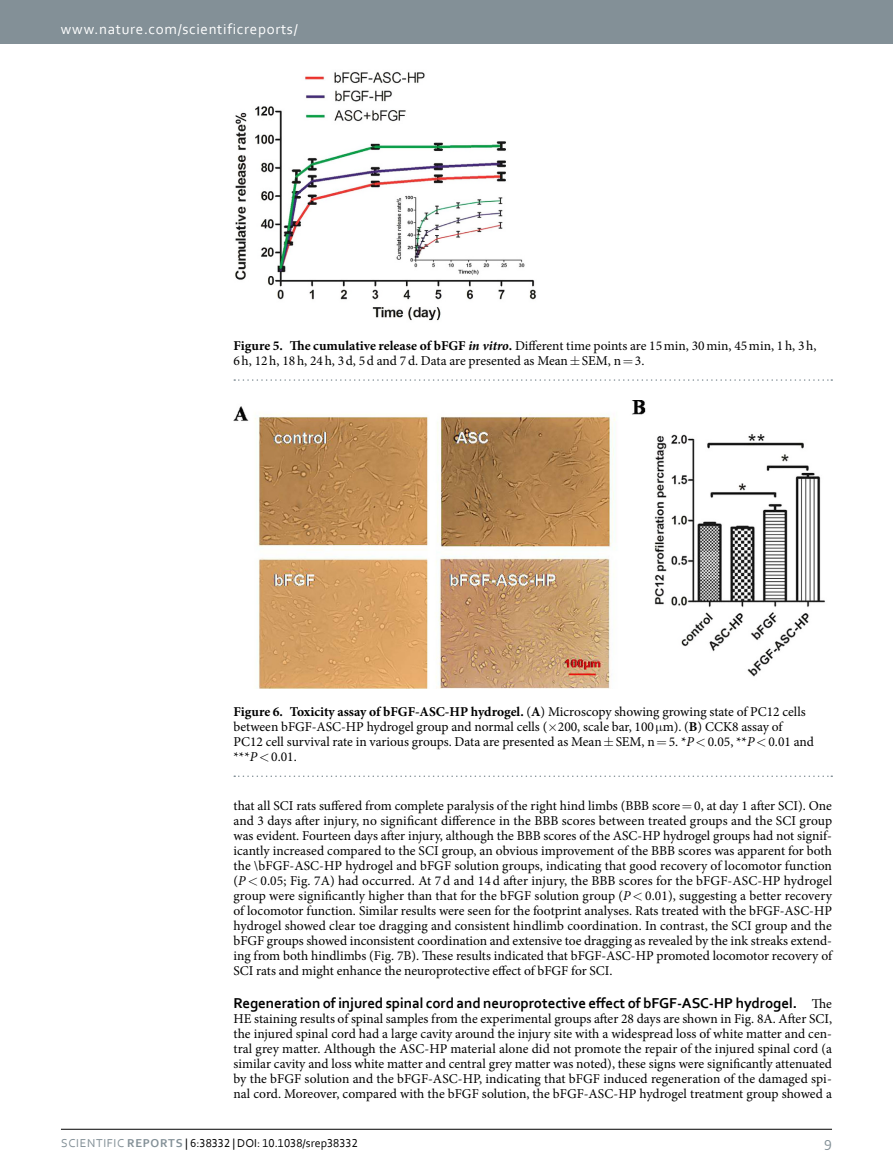
<style>
.page{position:relative;width:893px;height:1174px;background:#fff}
.page>*{position:absolute;margin:0;border:0;box-sizing:border-box;transform-origin:0 0}
.t1{font:700 15px "Ynttgw Corbel";letter-spacing:-.005em;color:#000}
.t2{font:15px "Nwllhk Corbel";letter-spacing:.045em;color:#fff}
.t3{font:15px "Sbldwt Corbel";color:#839097}
.t4{font:13.5px/15px "Xjyltl Minion Pro";color:#000;text-align:justify}
.t5{font:700 13.5px "Tckqhn Minion Pro";color:#000}
.t6{font:12px "Rknyth Fhlpqg Lgxcxm Shyfnk Srypmf Bxvmyc Corbel";color:#000}
.s1{font-family:"Tckqhn Minion Pro";font-weight:700}
.s2{font-family:"Rvhyrb Minion Pro";font-weight:700;font-style:italic}
.s3{font-family:"Xjyltl Minion Pro";font-weight:400}
.s4{font-family:"Ftsyxr Minion Pro";font-style:italic}
.s5{font-family:"Xjyltl Minion Pro";font-weight:400;font-size:13.5px}
.s6{font-family:"Vxwdsg Corbel";color:#839097}
.s7{font-family:"Fwktwb Corbel";font-weight:700;color:#839097}
</style>
<div class="page">
<div style="left:0;top:0;width:893px;height:43px;background:#839097"></div>
<hr style="left:61px;top:1129px;width:771px;height:1px;background:#000">
<img style="left:235px;top:72px;width:302px;height:249px">
<svg style="left:234px;top:379px;width:598px;height:2px"></svg>
<img style="left:233px;top:401px;width:592px;height:287px">
<svg style="left:234px;top:775px;width:598px;height:2px"></svg>
<p class="t2" style="left:61px;top:19px;width:238px">www.nature.com/scientificreports/</p>
<p class="t4" style="left:233px;top:338px;width:585px"><span class="s1">Figure 5. The cumulative release of bFGF</span> <span class="s2">in vitro</span><span class="s1">.</span> Different time points are 15min, 30min, 45min, 1h, 3h,<br>6h, 12h, 18h, 24h, 3d, 5d and 7d. Data are presented as Mean SEM, n 3.</p>
<p class="t5" style="left:233px;top:702px;width:574px">Figure 6. Toxicity assay of bFGF-ASC-HP hydrogel. <span class="s3">(</span>A<span class="s3">) Microscopy showing growing state of PC12 cells</span></p>
<p class="t4" style="left:233px;top:719px;width:582px;text-align:left">between bFGF-ASC-HP hydrogel group and normal cells ( 200, scale bar, 100 m). (<span class="s1">B</span>) CCK8 assay of<br>PC12 cell survival rate in various groups. Data are presented as Mean SEM, n 5. *<span class="s4">P</span> 0.05, **<span class="s4">P</span> 0.01 and ***<span class="s4">P</span> 0.01.</p>
<p class="t4" style="left:233px;top:798px;width:600px">that all SCI rats suffered from complete paralysis of the right hind limbs (BBB score 0, at day 1 after SCI). One and 3 days after injury, no significant difference in the BBB scores between treated groups and the SCI group was evident. Fourteen days after injury, although the BBB scores of the ASC-HP hydrogel groups had not signif&shy;icantly increased compared to the SCI group, an obvious improvement of the BBB scores was apparent for both the \bFGF-ASC-HP hydrogel and bFGF solution groups, indicating that good recovery of locomotor function (<span class="s4">P</span> 0.05; Fig. 7A) had occurred. At 7 d and 14 d after injury, the BBB scores for the bFGF-ASC-HP hydrogel group were significantly higher than that for the bFGF solution group (<span class="s4">P</span> 0.01), suggesting a better recovery of locomotor function. Similar results were seen for the footprint analyses. Rats treated with the bFGF-ASC-HP hydrogel showed clear toe dragging and consistent hindlimb coordination. In contrast, the SCI group and the bFGF groups showed inconsistent coordination and extensive toe dragging as revealed by the ink streaks extend&shy;ing from both hindlimbs (Fig. 7B). These results indicated that bFGF-ASC-HP promoted locomotor recovery of SCI rats and might enhance the neuroprotective effect of bFGF for SCI.</p>
<p class="t1" style="left:233px;top:993px;width:600px">Regeneration of injured spinal cord and neuroprotective effect of bFGF-ASC-HP hydrogel. <span class="s5">The</span></p>
<p class="t4" style="left:233px;top:1011px;width:600px">HE staining results of spinal samples from the experimental groups after 28 days are shown in Fig. 8A. After SCI, the injured spinal cord had a large cavity around the injury site with a widespread loss of white matter and cen&shy;tral grey matter. Although the ASC-HP material alone did not promote the repair of the injured spinal cord (a similar cavity and loss white matter and central grey matter was noted), these signs were significantly attenuated by the bFGF solution and the bFGF-ASC-HP, indicating that bFGF induced regeneration of the damaged spi&shy;nal cord. Moreover, compared with the bFGF solution, the bFGF-ASC-HP hydrogel treatment group showed a</p>
<p class="t6" style="left:61px;top:1135px;width:298px"><span class="s6">SCIENTIFIC</span> <span class="s7">REPORTS</span> | 6:38332 | DOI: 10.1038/srep38332</p>
<p class="t3" style="left:824px;top:1132px;width:9px">9</p>
</div>
